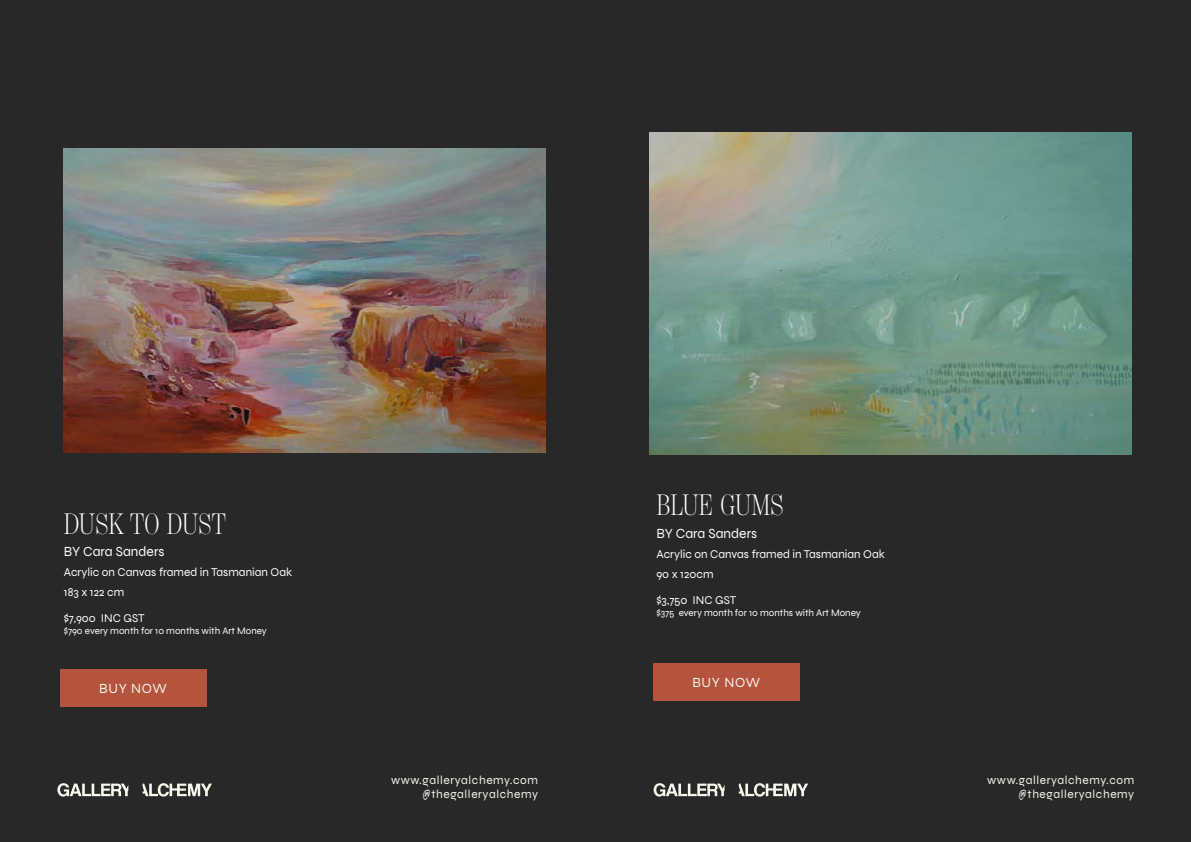
<style>
.page{position:relative;width:1191px;height:842px;background:#282829}
.page>*{position:absolute;margin:0;border:0;box-sizing:border-box;transform-origin:0 0}
.t1{font:300 30px "Benton Mod Disp Ex Cond";color:#fff}
.t2{font:14px "Syne";color:#fff}
.t3{font:14px "Syne";letter-spacing:.05em;color:#f8f7eb}
.t4{font:12px/20.1px "Syne";color:#fff}
.t5{font:12px/14.4px "Syne";letter-spacing:.05em;color:#f8f7eb;text-align:right}
.t6{font:10px "Syne";color:#fff}
</style>
<div class="page">
<svg style="left:739px;top:783px;width:69px;height:14px"></svg>
<svg style="left:653px;top:783px;width:71px;height:14px"></svg>
<svg style="left:143px;top:783px;width:69px;height:14px"></svg>
<svg style="left:57px;top:783px;width:71px;height:14px"></svg>
<img style="left:649px;top:133px;width:482px;height:321px">
<div style="left:652px;top:663px;width:147px;height:38px;background:#b5543e"></div>
<img style="left:64px;top:148px;width:482px;height:305px">
<div style="left:60px;top:669px;width:146px;height:38px;background:#b5543e"></div>
<h1 class="t1" style="left:64px;top:507px;width:164px">DUSK TO DUST</h1>
<p class="t2" style="left:64px;top:544px;width:102px">BY Cara Sanders</p>
<p class="t4" style="left:64px;top:562px;width:230px">Acrylic on Canvas framed in Tasmanian Oak<br>183 x 122 cm</p>
<p class="t4" style="left:64px;top:608px;width:83px">$7,900 INC GST</p>
<p class="t6" style="left:64px;top:625px;width:205px">$790 every month for 10 months with Art Money</p>
<p class="t3" style="left:99px;top:680px;width:69px">BUY NOW</p>
<p class="t5" style="left:391px;top:772px;width:149px">www.galleryalchemy.com @thegalleryalchemy</p>
<h1 class="t1" style="left:656px;top:489px;width:129px">BLUE GUMS</h1>
<p class="t2" style="left:656px;top:525px;width:102px">BY Cara Sanders</p>
<p class="t4" style="left:656px;top:544px;width:230px">Acrylic on Canvas framed in Tasmanian Oak<br>90 x 120cm</p>
<p class="t4" style="left:656px;top:589px;width:81px">$3,750 INC GST</p>
<p class="t6" style="left:656px;top:607px;width:206px">$375 every month for 10 months with Art Money</p>
<p class="t3" style="left:692px;top:675px;width:69px">BUY NOW</p>
<p class="t5" style="left:987px;top:772px;width:149px">www.galleryalchemy.com @thegalleryalchemy</p>
</div>
